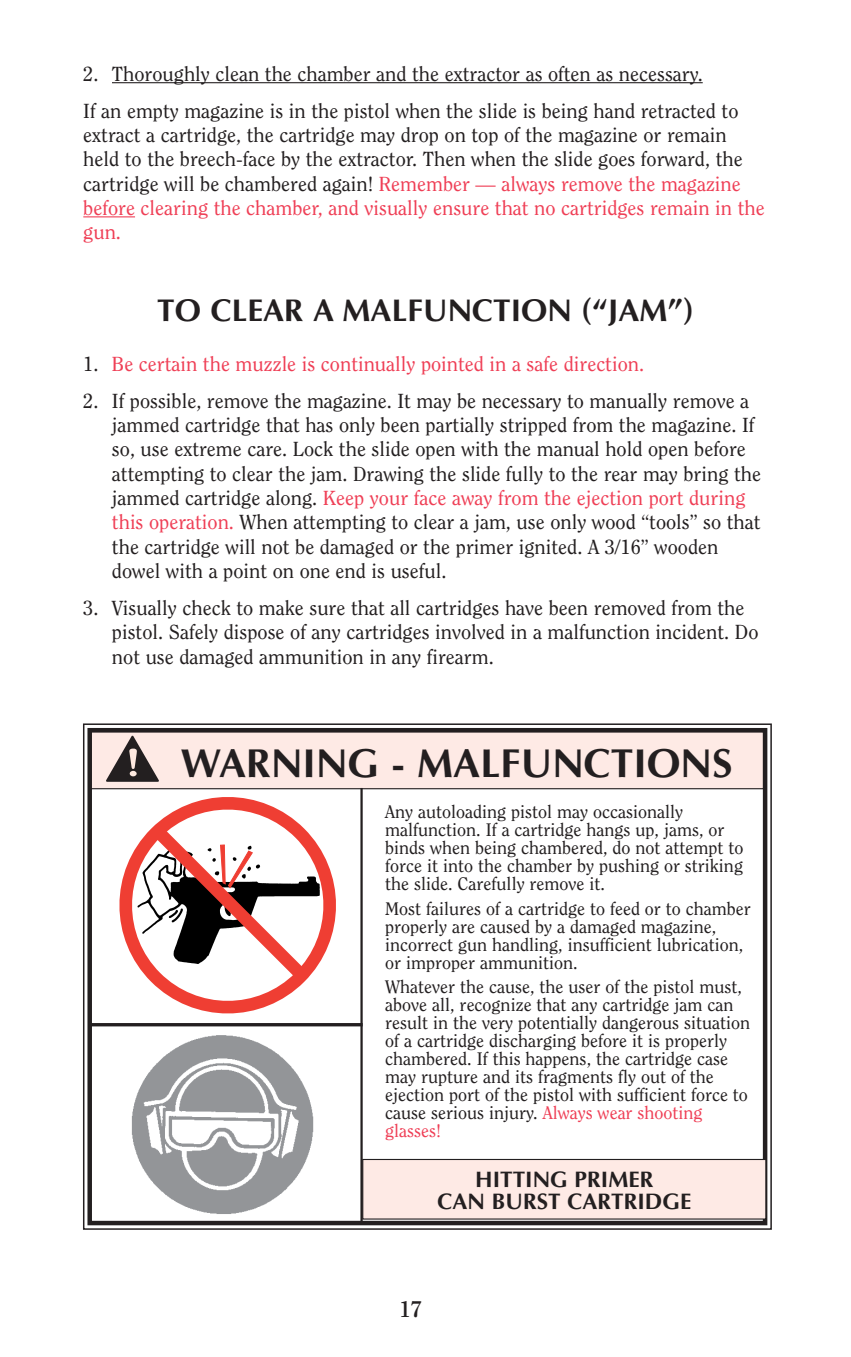
<style>
.page{position:relative;width:851px;height:1357px;background:#fff}
.page>*{position:absolute;margin:0;border:0;box-sizing:border-box;transform-origin:0 0}
.t1{font:700 40.5px "Optima";color:#231f20}
.t2{font:700 31.5px "Optima";color:#231f20}
.t3{font:700 22.5px/22.5px "Optima";color:#231f20;text-align:center}
.t4{font:700 22.5px "Clearface";color:#231f20}
.t5{font:20.25px/24.3px "Clearface";color:#231f20}
.t6{font:20.25px "Clearface";color:#ef3f56}
.t7{font:18px/18px "Clearface";color:#231f20}
.s1{color:#ef3f56}
.s2{color:#231f20}
</style>
<div class="page">
<hr style="left:112px;top:82px;width:590px;height:1px;background:#231f20">
<hr style="left:83px;top:216px;width:52px;height:1px;background:#ef3f56">
<div style="left:90px;top:732px;width:673px;height:57px;background:#feeae5"></div>
<div style="left:89px;top:731px;width:675px;height:58px;border:1px solid #231f20"></div>
<div style="left:83px;top:723px;width:688px;height:507px;border:2px solid #231f20"></div>
<div style="left:87px;top:728px;width:680px;height:497px;border:4px solid #231f20"></div>
<svg style="left:119px;top:797px;width:217px;height:217px"></svg>
<svg style="left:139px;top:812px;width:180px;height:181px"></svg>
<div style="left:363px;top:1159px;width:402px;height:60px;background:#feeae5"></div>
<div style="left:362px;top:1159px;width:404px;height:60px;border:1px solid #231f20"></div>
<img style="left:131px;top:1035px;width:183px;height:179px">
<hr style="left:89px;top:1023px;width:273px;height:3px;background:#231f20">
<svg style="left:106px;top:736px;width:53px;height:46px"></svg>
<hr style="left:360px;top:788px;width:2px;height:434px;background:#231f20">
<p class="t5" style="left:83px;top:57px;width:656px;line-height:36.9px">2. Thoroughly clean the chamber and the extractor as often as necessary.<br>If an empty magazine is in the pistol when the slide is being hand retracted to</p>
<p class="t5" style="left:83px;top:124px;width:683px">extract a cartridge, the cartridge may drop on top of the magazine or remain held to the breech-face by the extractor. Then when the slide goes forward, the cartridge will be chambered again! <span class="s1">Remember — always remove the magazine before clearing the chamber, and visually ensure that no cartridges remain in the gun.</span></p>
<h2 class="t2" style="left:157px;top:298px;width:538px">TO CLEAR A MALFUNCTION (“JAM”)</h2>
<p class="t6" style="left:83px;top:355px;width:562px"><span class="s2">1.</span> Be certain the muzzle is continually pointed in a safe direction.</p>
<p class="t5" style="left:112px;top:390px;width:650px;text-indent:-29px">2. If possible, remove the magazine. It may be necessary to manually remove a jammed cartridge that has only been partially stripped from the magazine. If so, use extreme care. Lock the slide open with the manual hold open before attempting to clear the jam. Drawing the slide fully to the rear may bring the jammed cartridge along. <span class="s1">Keep your face away from the ejection port during this operation.</span> When attempting to clear a jam, use only wood “tools” so that the cartridge will not be damaged or the primer ignited. A 3/16” wooden dowel with a point on one end is useful.</p>
<p class="t5" style="left:112px;top:597px;width:648px;text-indent:-29px">3. Visually check to make sure that all cartridges have been removed from the pistol. Safely dispose of any cartridges involved in a malfunction incident. Do not use damaged ammunition in any firearm.</p>
<h1 class="t1" style="left:181px;top:747px;width:553px">WARNING - MALFUNCTIONS</h1>
<p class="t7" style="left:385px;top:804px;width:360px">Any autoloading pistol may occasionally malfunction. If a cartridge hangs up, jams, or binds when being chambered, do not attempt to force it into the chamber by pushing or striking the slide. Carefully remove it.</p>
<p class="t7" style="left:385px;top:901px;width:367px">Most failures of a cartridge to feed or to chamber properly are caused by a damaged magazine, incorrect gun handling, insufficient lubrication, or improper ammunition.</p>
<p class="t7" style="left:385px;top:979px;width:366px">Whatever the cause, the user of the pistol must, above all, recognize that any cartridge jam can result in the very potentially dangerous situation of a cartridge discharging before it is properly chambered. If this happens, the cartridge case may rupture and its fragments fly out of the ejection port of the pistol with sufficient force to cause serious injury. <span class="s1">Always wear shooting glasses!</span></p>
<p class="t3" style="left:437px;top:1170px;width:255px">HITTING PRIMER<br>CAN BURST CARTRIDGE</p>
<p class="t4" style="left:399px;top:1300px;width:24px">17</p>
</div>
